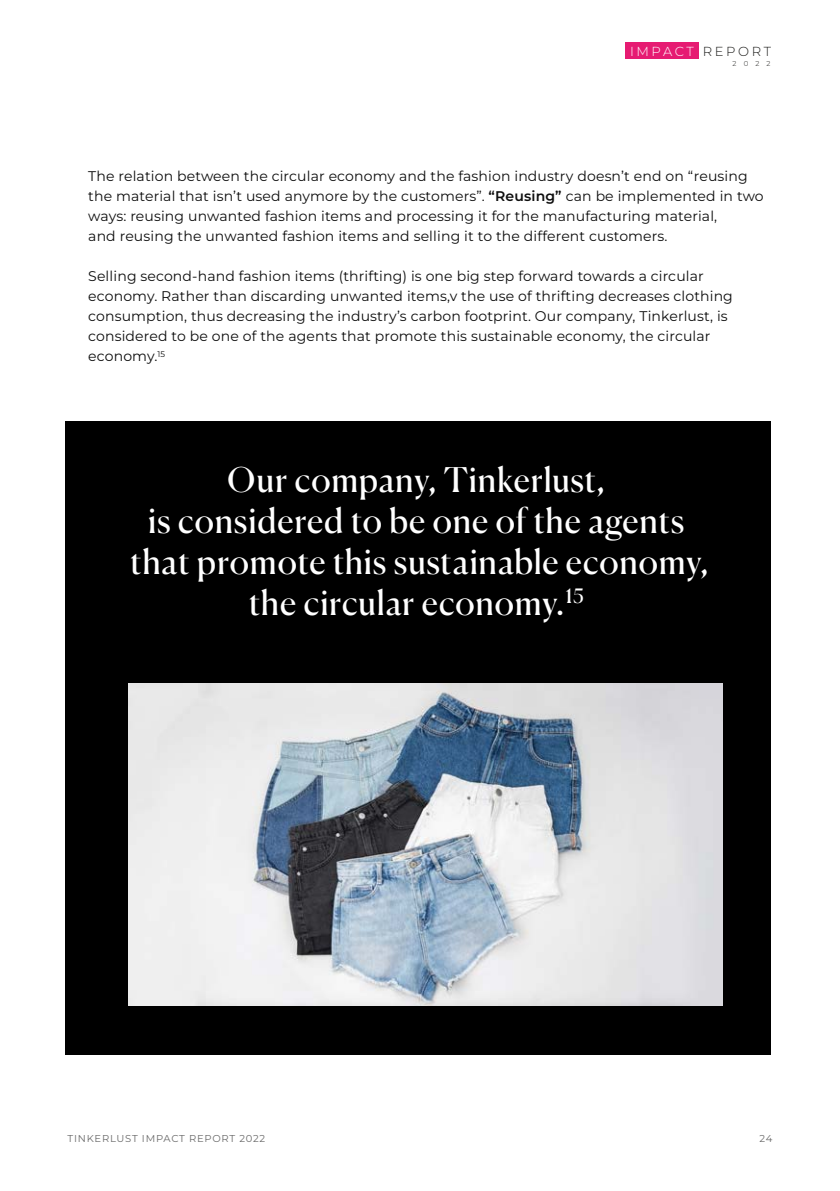
<style>
.page{position:relative;width:840px;height:1191px;background:#fff}
.page>*{position:absolute;margin:0;border:0;box-sizing:border-box;transform-origin:0 0}
.t1{font:34px/40.8px "Canela";letter-spacing:.02em;color:#fff;text-align:center}
.t2{font:14px/20px "Montserrat";letter-spacing:.01em;color:#0e0e0e}
.t3{font:300 13px "Montserrat";letter-spacing:.2em;color:#fff}
.t4{font:10px "Montserrat";letter-spacing:.075em;color:#6b6b6b}
.t5{font:300 7px "Montserrat";color:#1d1d1b}
.s1{color:#1d1d1b}
.s2{font-weight:600}
</style>
<div class="page">
<div style="left:65px;top:421px;width:705px;height:634px;background:#000"></div>
<div style="left:624px;top:42px;width:73px;height:17px;background:#e61b72"></div>
<img style="left:128px;top:683px;width:593px;height:322px">
<p class="t3" style="left:629px;top:42px;width:142px">IMPACT <span class="s1">REPORT</span></p>
<p class="t5" style="left:732px;top:59px;width:39px">2022</p>
<p class="t2" style="left:88px;top:166px;width:676px">The relation between the circular economy and the fashion industry doesn’t end on “reusing the material that isn’t used anymore by the customers”. <span class="s2">“Reusing”</span> can be implemented in two ways: reusing unwanted fashion items and processing it for the manufacturing material,<br>and reusing the unwanted fashion items and selling it to the different customers.</p>
<p class="t2" style="left:88px;top:266px;width:645px">Selling second-hand fashion items (thrifting) is one big step forward towards a circular economy. Rather than discarding unwanted items,v the use of thrifting decreases clothing consumption, thus decreasing the industry’s carbon footprint. Our company, Tinkerlust, is considered to be one of the agents that promote this sustainable economy, the circular economy.<sup>15</sup></p>
<h1 class="t1" style="left:130px;top:457px;width:579px">Our company, Tinkerlust,<br>is considered to be one of the agents that promote this sustainable economy, the circular economy.<sup>15</sup></h1>
<p class="t4" style="left:68px;top:1131px;width:199px">TINKERLUST IMPACT REPORT 2022</p>
<p class="t4" style="left:759px;top:1131px;width:14px">24</p>
</div>
